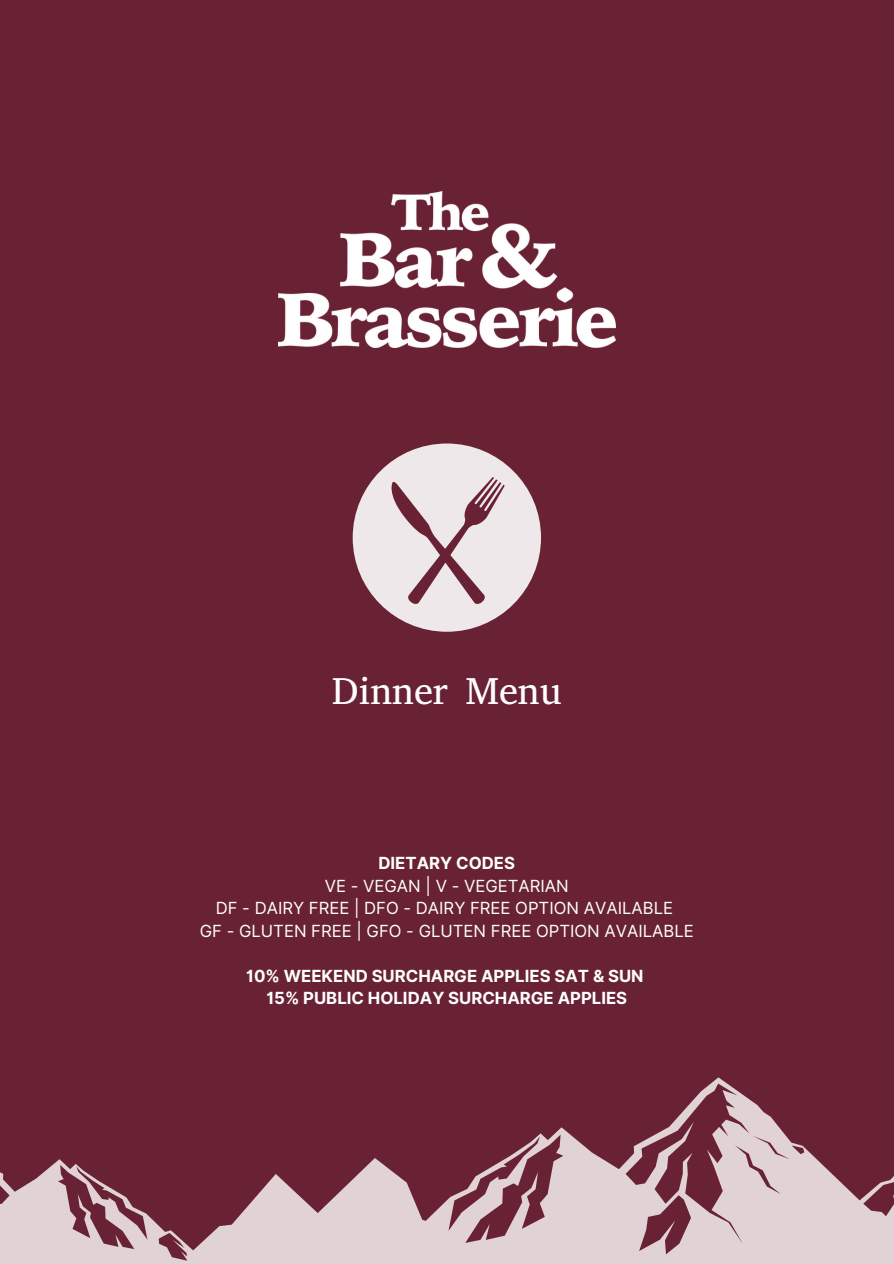
<style>
.page{position:relative;width:894px;height:1264px;background:#fff}
.page>*{position:absolute;margin:0;border:0;box-sizing:border-box;transform-origin:0 0}
.t1{font:38.55px "Abyssinica SIL";color:#fff}
.t2{font:16.65px "Inter";color:#fff}
.t3{font:700 16.65px/22.5px "Inter";color:#fff;text-align:center}
</style>
<div class="page">
<div style="left:0;top:0;width:893px;height:1263px;background:#692233"></div>
<svg style="left:352px;top:443px;width:188px;height:188px"></svg>
<img style="left:278px;top:191px;width:337px;height:156px">
<svg style="left:0;top:1077px;width:893px;height:186px"></svg>
<p class="t1" style="left:332px;top:665px;width:231px">Dinner Menu</p>
<p class="t3" style="left:378px;top:852px;width:138px">DIETARY CODES</p>
<h1 class="t2" style="left:325px;top:875px;width:245px">VE - VEGAN | V - VEGETARIAN</h1>
<p class="t2" style="left:216px;top:898px;width:458px">DF - DAIRY FREE | DFO - DAIRY FREE OPTION AVAILABLE</p>
<p class="t2" style="left:200px;top:920px;width:495px">GF - GLUTEN FREE | GFO - GLUTEN FREE OPTION AVAILABLE</p>
<p class="t3" style="left:246px;top:964px;width:399px">10% WEEKEND SURCHARGE APPLIES SAT &amp; SUN<br>15% PUBLIC HOLIDAY SURCHARGE APPLIES</p>
</div>
